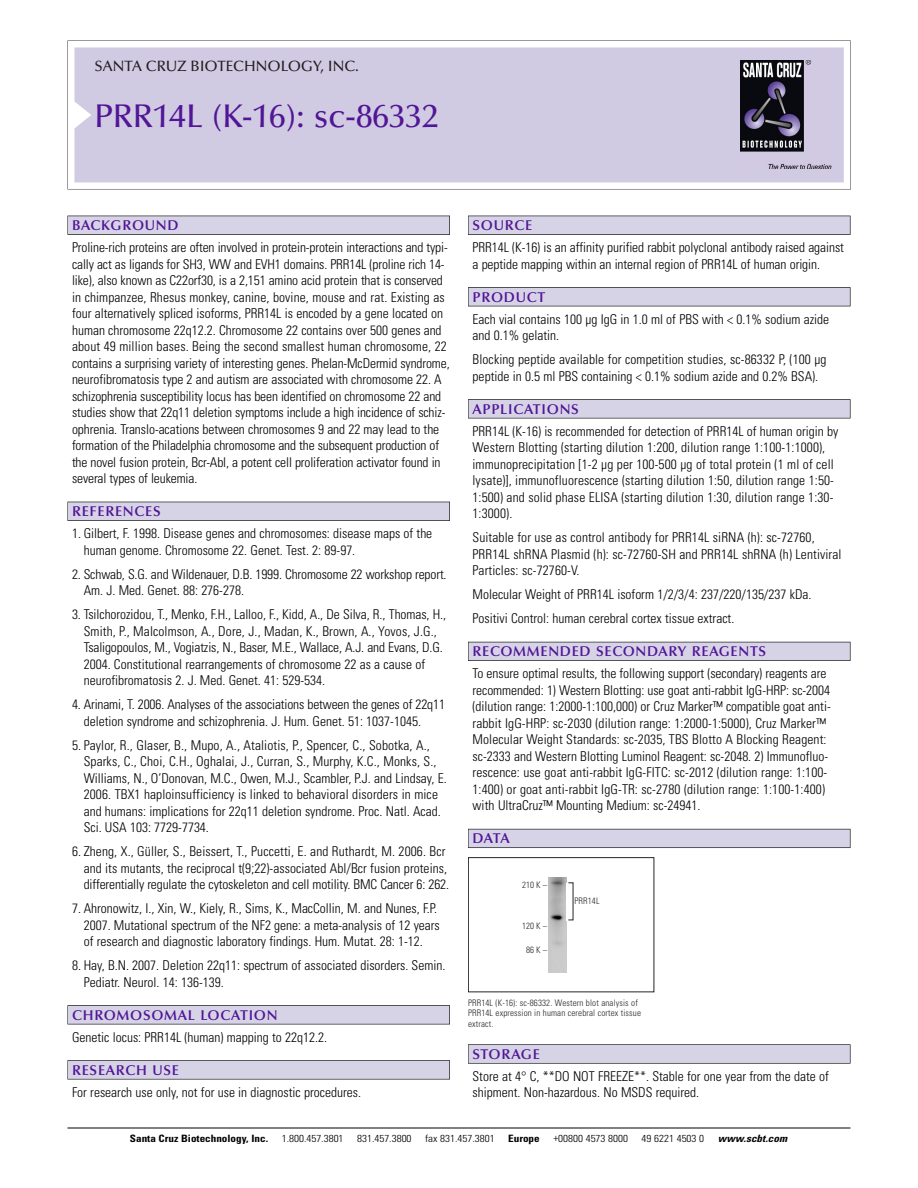
<style>
.page{position:relative;width:918px;height:1188px;background:#fff}
.page>*{position:absolute;margin:0;border:0;box-sizing:border-box;transform-origin:0 0}
.t1{font:500 33px "Optima";color:#511695}
.t2{font:500 15px "Optima";color:#231f20}
.t3{font:600 14.25px "Optima";letter-spacing:.05em;color:#511695}
.t4{font:300 condensed 13.5px/16.5px "Univers";color:#000}
.t5{font:300 condensed 10.2px "Univers";color:#000;scale:1.1 1}
.t6{font:700 condensed 10.2px "Univers";color:#000;scale:1.1 1}
.t7{font:italic 700 condensed 10.2px "Univers";letter-spacing:.005em;color:#000;scale:1.1 1}
.t8{font:9px/10.5px "Univers Condensed Light+JHZIXK";letter-spacing:.015em;color:#272627}
</style>
<div class="page">
<svg style="left:68px;top:40px;width:783px;height:149px"></svg>
<div style="left:74px;top:47px;width:770px;height:135px;background:#d1cae3"></div>
<img style="left:741px;top:60px;width:90px;height:108px">
<div style="left:68px;top:216px;width:382px;height:19px;background:#525155"></div>
<div style="left:68px;top:216px;width:381px;height:18px;background:#d7d3e7"></div>
<div style="left:68px;top:502px;width:382px;height:19px;background:#515055"></div>
<div style="left:68px;top:502px;width:381px;height:18px;background:#d7d3e7"></div>
<div style="left:68px;top:1005px;width:382px;height:19px;background:#545357"></div>
<div style="left:68px;top:1006px;width:381px;height:18px;background:#d7d3e7"></div>
<div style="left:68px;top:1060px;width:382px;height:19px;background:#575759"></div>
<div style="left:68px;top:1061px;width:381px;height:18px;background:#d7d3e7"></div>
<div style="left:468px;top:216px;width:382px;height:19px;background:#525155"></div>
<div style="left:468px;top:216px;width:382px;height:18px;background:#d7d3e7"></div>
<div style="left:468px;top:287px;width:382px;height:19px;background:#525155"></div>
<div style="left:468px;top:288px;width:382px;height:18px;background:#d7d3e7"></div>
<div style="left:468px;top:399px;width:382px;height:19px;background:#545357"></div>
<div style="left:468px;top:400px;width:382px;height:18px;background:#d7d3e7"></div>
<div style="left:468px;top:642px;width:382px;height:19px;background:#54535a"></div>
<div style="left:468px;top:642px;width:382px;height:18px;background:#d7d3e7"></div>
<div style="left:468px;top:829px;width:382px;height:19px;background:#5b5a62"></div>
<div style="left:468px;top:829px;width:382px;height:18px;background:#d7d3e7"></div>
<div style="left:468px;top:1044px;width:382px;height:20px;background:#666667"></div>
<div style="left:468px;top:1045px;width:382px;height:18px;background:#d7d3e7"></div>
<hr style="left:68px;top:1128px;width:782px;height:1px;background:#000">
<div style="left:468px;top:857px;width:186px;height:135px;border:1px solid #272627"></div>
<img style="left:548px;top:877px;width:19px;height:95px">
<p class="t2" style="left:94px;top:61px;width:266px">SANTA CRUZ BIOTECHNOLOGY, INC.</p>
<h1 class="t1" style="left:94px;top:103px;width:346px">PRR14L (K-16): sc-86332</h1>
<p class="t3" style="left:72px;top:219px;width:108px">BACKGROUND</p>
<p class="t4" style="left:72px;top:240px;width:379px">Proline-rich proteins are often involved in protein-protein interactions and typi&shy;cally act as ligands for SH3, WW and EVH1 domains. PRR14L (proline rich 14- like), also known as C22orf30, is a 2,151 amino acid protein that is conserved in chimpanzee, Rhesus monkey, canine, bovine, mouse and rat. Existing as four alternatively spliced isoforms, PRR14L is encoded by a gene located on human chromosome 22q12.2. Chromosome 22 contains over 500 genes and about 49 million bases. Being the second smallest human chromosome, 22 contains a surprising variety of interesting genes. Phelan-McDermid syndrome, neurofibromatosis type 2 and autism are associated with chromosome 22. A schizophrenia susceptibility locus has been identified on chromosome 22 and studies show that 22q11 deletion symptoms include a high incidence of schiz&shy;ophrenia. Translo-acations between chromosomes 9 and 22 may lead to the formation of the Philadelphia chromosome and the subsequent production of the novel fusion protein, Bcr-Abl, a potent cell proliferation activator found in several types of leukemia.</p>
<p class="t3" style="left:72px;top:506px;width:90px">REFERENCES</p>
<p class="t4" style="left:84px;top:526px;width:350px;text-indent:-12px">1. Gilbert, F. 1998. Disease genes and chromosomes: disease maps of the human genome. Chromosome 22. Genet. Test. 2: 89-97.</p>
<p class="t4" style="left:84px;top:567px;width:364px;text-indent:-12px">2. Schwab, S.G. and Wildenauer, D.B. 1999. Chromosome 22 workshop report.<br>Am. J. Med. Genet. 88: 276-278.</p>
<p class="t4" style="left:84px;top:607px;width:364px;text-indent:-12px">3. Tsilchorozidou, T., Menko, F.H., Lalloo, F., Kidd, A., De Silva, R., Thomas, H., Smith, P., Malcolmson, A., Dore, J., Madan, K., Brown, A., Yovos, J.G., Tsaligopoulos, M., Vogiatzis, N., Baser, M.E., Wallace, A.J. and Evans, D.G.<br>2004. Constitutional rearrangements of chromosome 22 as a cause of neurofibromatosis 2. J. Med. Genet. 41: 529-534.</p>
<p class="t4" style="left:84px;top:697px;width:363px;text-indent:-12px">4. Arinami, T. 2006. Analyses of the associations between the genes of 22q11 deletion syndrome and schizophrenia. J. Hum. Genet. 51: 1037-1045.</p>
<p class="t4" style="left:84px;top:738px;width:365px;text-indent:-12px">5. Paylor, R., Glaser, B., Mupo, A., Ataliotis, P., Spencer, C., Sobotka, A., Sparks, C., Choi, C.H., Oghalai, J., Curran, S., Murphy, K.C., Monks, S., Williams, N., O’Donovan, M.C., Owen, M.J., Scambler, P.J. and Lindsay, E.<br>2006. TBX1 haploinsufficiency is linked to behavioral disorders in mice and humans: implications for 22q11 deletion syndrome. Proc. Natl. Acad.<br>Sci. USA 103: 7729-7734.</p>
<p class="t4" style="left:84px;top:844px;width:367px;text-indent:-12px">6. Zheng, X., Güller, S., Beissert, T., Puccetti, E. and Ruthardt, M. 2006. Bcr and its mutants, the reciprocal t(9;22)-associated Abl/Bcr fusion proteins, differentially regulate the cytoskeleton and cell motility. BMC Cancer 6: 262.</p>
<p class="t4" style="left:84px;top:901px;width:358px;text-indent:-12px">7. Ahronowitz, I., Xin, W., Kiely, R., Sims, K., MacCollin, M. and Nunes, F.P.<br>2007. Mutational spectrum of the NF2 gene: a meta-analysis of 12 years of research and diagnostic laboratory findings. Hum. Mutat. 28: 1-12.</p>
<p class="t4" style="left:84px;top:958px;width:363px;text-indent:-12px">8. Hay, B.N. 2007. Deletion 22q11: spectrum of associated disorders. Semin.<br>Pediatr. Neurol. 14: 136-139.</p>
<p class="t3" style="left:72px;top:1009px;width:207px">CHROMOSOMAL LOCATION</p>
<p class="t4" style="left:72px;top:1030px;width:257px">Genetic locus: PRR14L (human) mapping to 22q12.2.</p>
<p class="t3" style="left:72px;top:1064px;width:109px">RESEARCH USE</p>
<p class="t4" style="left:72px;top:1085px;width:290px">For research use only, not for use in diagnostic procedures.</p>
<p class="t3" style="left:473px;top:219px;width:61px">SOURCE</p>
<p class="t4" style="left:473px;top:240px;width:373px">PRR14L (K-16) is an affinity purified rabbit polyclonal antibody raised against a peptide mapping within an internal region of PRR14L of human origin.</p>
<p class="t3" style="left:473px;top:291px;width:74px">PRODUCT</p>
<p class="t4" style="left:473px;top:312px;width:358px">Each vial contains 100 µg IgG in 1.0 ml of PBS with &lt; 0.1% sodium azide and 0.1% gelatin.</p>
<p class="t4" style="left:473px;top:352px;width:356px">Blocking peptide available for competition studies, sc-86332 P, (100 µg peptide in 0.5 ml PBS containing &lt; 0.1% sodium azide and 0.2% BSA).</p>
<p class="t3" style="left:473px;top:403px;width:108px">APPLICATIONS</p>
<p class="t4" style="left:473px;top:424px;width:367px">PRR14L (K-16) is recommended for detection of PRR14L of human origin by Western Blotting (starting dilution 1:200, dilution range 1:100-1:1000), immunoprecipitation [1-2 µg per 100-500 µg of total protein (1 ml of cell lysate)], immunofluorescence (starting dilution 1:50, dilution range 1:50- 1:500) and solid phase ELISA (starting dilution 1:30, dilution range 1:30- 1:3000).</p>
<p class="t4" style="left:473px;top:530px;width:371px">Suitable for use as control antibody for PRR14L siRNA (h): sc-72760,<br>PRR14L shRNA Plasmid (h): sc-72760-SH and PRR14L shRNA (h) Lentiviral<br>Particles: sc-72760-V.</p>
<p class="t4" style="left:473px;top:584px;width:340px;line-height:24px">Molecular Weight of PRR14L isoform 1/2/3/4: 237/220/135/237 kDa.<br>Positivi Control: human cerebral cortex tissue extract.</p>
<p class="t3" style="left:473px;top:646px;width:295px">RECOMMENDED SECONDARY REAGENTS</p>
<p class="t4" style="left:473px;top:666px;width:360px">To ensure optimal results, the following support (secondary) reagents are recommended: 1) Western Blotting: use goat anti-rabbit IgG-HRP: sc-2004 (dilution range: 1:2000-1:100,000) or Cruz Marker™ compatible goat anti&shy;rabbit IgG-HRP: sc-2030 (dilution range: 1:2000-1:5000), Cruz Marker™ Molecular Weight Standards: sc-2035, TBS Blotto A Blocking Reagent: sc-2333 and Western Blotting Luminol Reagent: sc-2048. 2) Immunofluo&shy;rescence: use goat anti-rabbit IgG-FITC: sc-2012 (dilution range: 1:100- 1:400) or goat anti-rabbit IgG-TR: sc-2780 (dilution range: 1:100-1:400) with UltraCruz™ Mounting Medium: sc-24941.</p>
<p class="t3" style="left:473px;top:833px;width:39px">DATA</p>
<p class="t8" style="left:522px;top:880px;width:26px">210 K –</p>
<p class="t8" style="left:522px;top:921px;width:26px">120 K –</p>
<p class="t8" style="left:526px;top:946px;width:22px">86K–</p>
<p class="t8" style="left:574px;top:896px;width:27px">PRR14L</p>
<p class="t8" style="left:468px;top:998px;width:175px">PRR14L (K-16): sc-86332. Western blot analysis of<br>PRR14L expression in human cerebral cortex tissue extract.</p>
<p class="t3" style="left:473px;top:1048px;width:69px">STORAGE</p>
<p class="t4" style="left:473px;top:1069px;width:358px">Store at 4° C, **DO NOT FREEZE**. Stable for one year from the date of shipment. Non-hazardous. No MSDS required.</p>
<p class="t6" style="left:130px;top:1135px;width:127px">Santa Cruz Biotechnology, Inc.</p>
<p class="t5" style="left:282px;top:1135px;width:58px">1.800.457.3801</p>
<p class="t5" style="left:357px;top:1135px;width:51px">831.457.3800</p>
<p class="t5" style="left:425px;top:1135px;width:65px">fax 831.457.3801</p>
<p class="t6" style="left:508px;top:1135px;width:30px">Europe</p>
<p class="t5" style="left:553px;top:1135px;width:69px">+00800 4573 8000</p>
<p class="t5" style="left:642px;top:1135px;width:58px">49 6221 4503 0</p>
<p class="t7" style="left:718px;top:1135px;width:64px">www.scbt.com</p>
</div>
